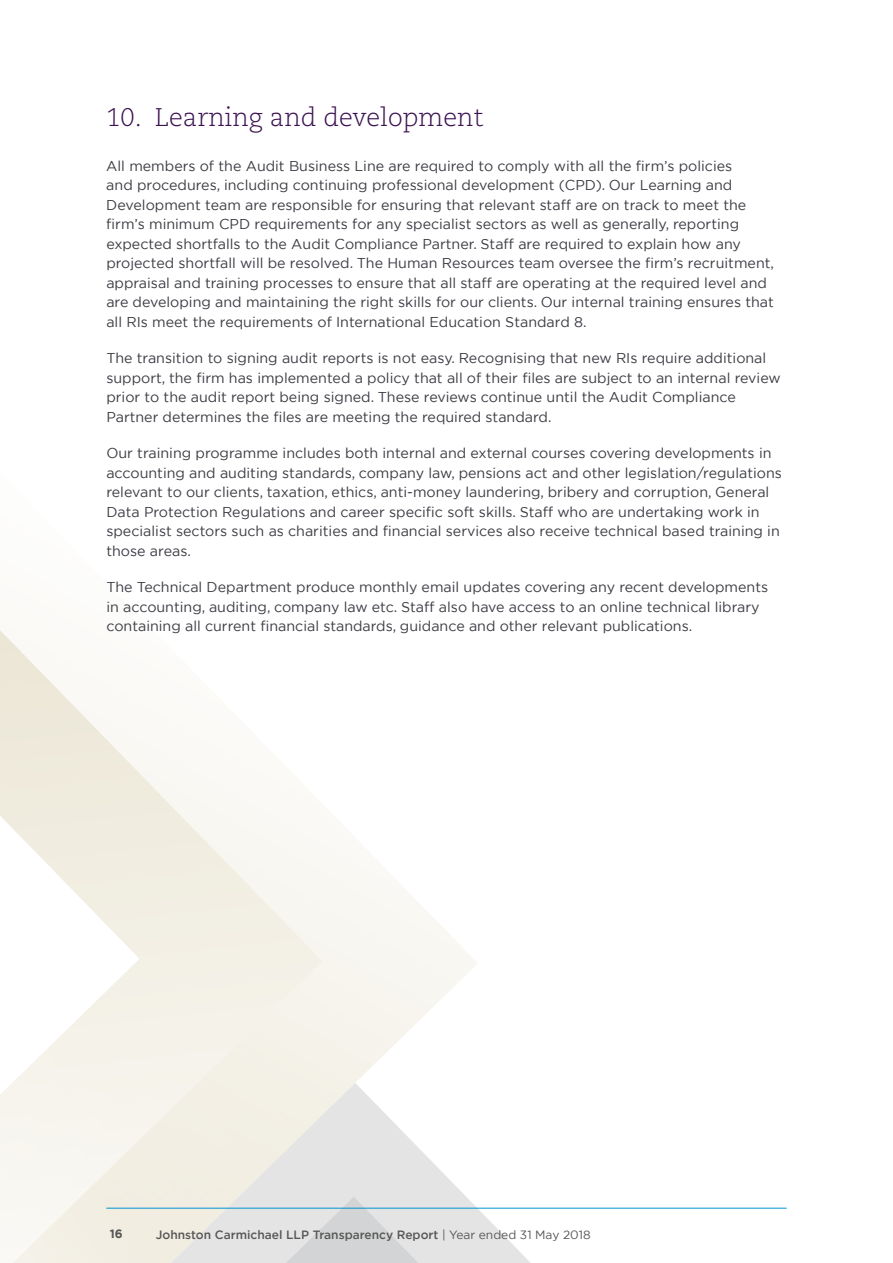
<style>
.page{position:relative;width:893px;height:1263px;background:#fff}
.page>*{position:absolute;margin:0;border:0;box-sizing:border-box;transform-origin:0 0}
.t1{font:300 25.5px "Caecilia LT Std";color:#3c1252}
.t2{font:14.25px/19.5px "Gotham";color:#3b3c43}
.t3{font:500 12px "Gotham";color:#575756}
.t4{font:700 12px "Gotham";color:#575756}
.s1{font-weight:400}
</style>
<div class="page">
<svg style="left:333px;top:850px;width:144px;height:222px"></svg>
<svg style="left:333px;top:1072px;width:437px;height:136px"></svg>
<svg style="left:0;top:630px;width:333px;height:633px"></svg>
<svg style="left:19px;top:1186px;width:632px;height:77px"></svg>
<hr style="left:106px;top:1208px;width:681px;height:1px;background:#0094d3">
<h1 class="t1" style="left:106px;top:103px;width:379px">10. Learning and development</h1>
<p class="t2" style="left:106px;top:156px;width:669px">All members of the Audit Business Line are required to comply with all the firm’s policies<br>and procedures, including continuing professional development (CPD). Our Learning and Development team are responsible for ensuring that relevant staff are on track to meet the firm’s minimum CPD requirements for any specialist sectors as well as generally, reporting expected shortfalls to the Audit Compliance Partner. Staff are required to explain how any projected shortfall will be resolved. The Human Resources team oversee the firm’s recruitment, appraisal and training processes to ensure that all staff are operating at the required level and are developing and maintaining the right skills for our clients. Our internal training ensures that all RIs meet the requirements of International Education Standard 8.</p>
<p class="t2" style="left:106px;top:348px;width:676px">The transition to signing audit reports is not easy. Recognising that new RIs require additional support, the firm has implemented a policy that all of their files are subject to an internal review prior to the audit report being signed. These reviews continue until the Audit Compliance Partner determines the files are meeting the required standard.</p>
<p class="t2" style="left:106px;top:443px;width:677px">Our training programme includes both internal and external courses covering developments in accounting and auditing standards, company law, pensions act and other legislation/regulations relevant to our clients, taxation, ethics, anti-money laundering, bribery and corruption, General Data Protection Regulations and career specific soft skills. Staff who are undertaking work in specialist sectors such as charities and financial services also receive technical based training in those areas.</p>
<p class="t2" style="left:106px;top:577px;width:663px">The Technical Department produce monthly email updates covering any recent developments in accounting, auditing, company law etc. Staff also have access to an online technical library containing all current financial standards, guidance and other relevant publications.</p>
<p class="t4" style="left:110px;top:1226px;width:15px">16</p>
<p class="t3" style="left:156px;top:1227px;width:436px">Johnston Carmichael LLP Transparency Report <span class="s1">| Year ended 31 May 2018</span></p>
</div>
